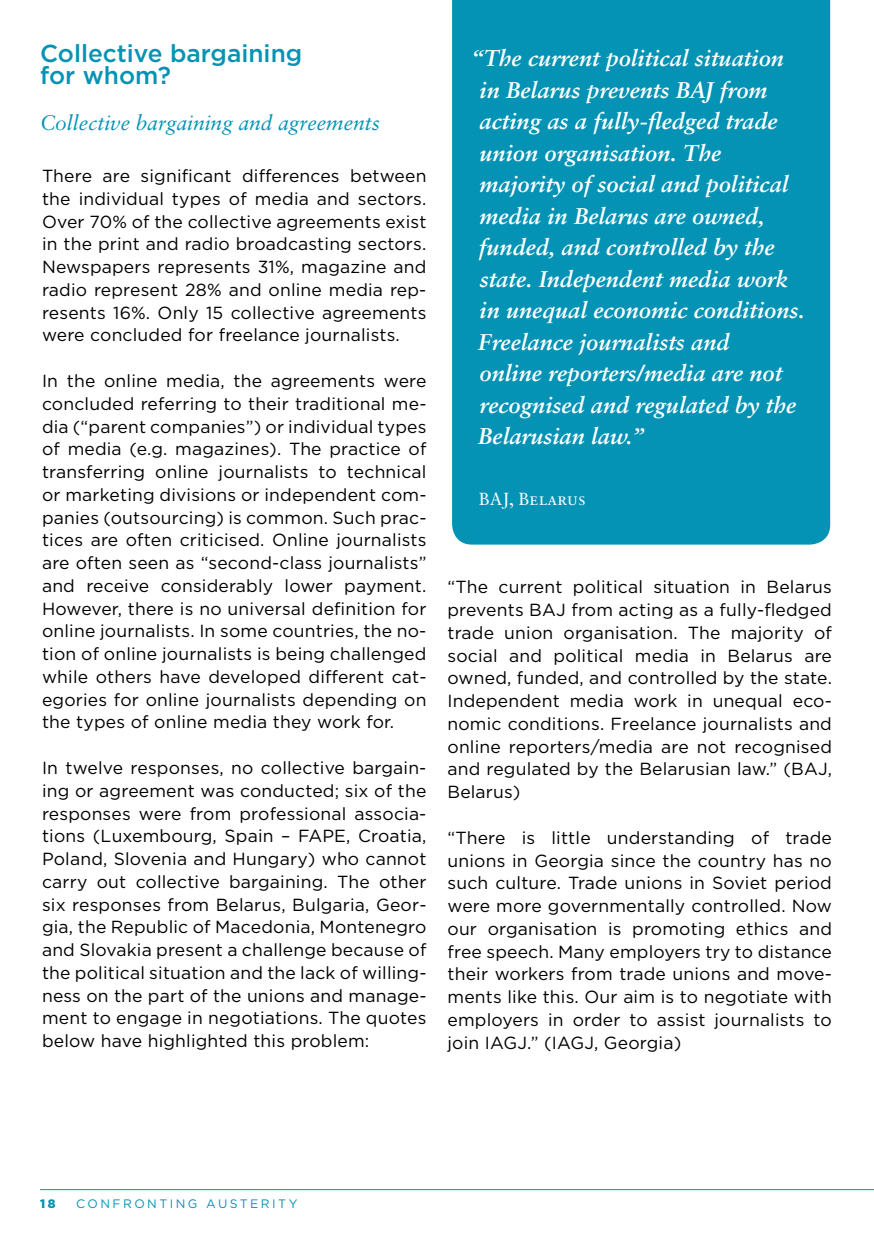
<style>
.page{position:relative;width:874px;height:1241px;background:#fff}
.page>*{position:absolute;margin:0;border:0;box-sizing:border-box;transform-origin:0 0}
.t1{font:500 24.5px/22.8px "Gotham";color:#0493b4}
.t2{font:italic 700 22.75px/31.5px "Sabon";color:#fff}
.t3{font:italic 21px "Sabon";color:#0493b4}
.t4{font:17.5px/22.8px "Gotham";letter-spacing:.01em;color:#000;text-align:justify}
.t5{font:17.5px "Sabon Roman SC";letter-spacing:.015em;color:#fff}
.t6{font:12.25px "Gotham";letter-spacing:.2em;color:#0493b4}
.t7{font:900 12.25px "Gotham";color:#0493b4}
</style>
<div class="page">
<hr style="left:40px;top:1189px;width:833px;height:1px;background:#0493b4">
<div style="left:452px;top:0;width:379px;height:545px;background:#0493b4"></div>
<h1 class="t1" style="left:40px;top:41px;width:263px">Collective bargaining for whom?</h1>
<p class="t3" style="left:40px;top:110px;width:341px">Collective bargaining and agreements</p>
<p class="t4" style="left:42px;top:164px;width:386px">There are significant differences between the individual types of media and sectors.<br>Over 70% of the collective agreements exist in the print and radio broadcasting sectors.<br>Newspapers represents 31%, magazine and radio represent 28% and online media rep&shy;resents 16%. Only 15 collective agreements were concluded for freelance journalists.</p>
<p class="t4" style="left:42px;top:369px;width:386px">In the online media, the agreements were concluded referring to their traditional me&shy;dia (“parent companies”) or individual types of media (e.g. magazines). The practice of transferring online journalists to technical or marketing divisions or independent com&shy;panies (outsourcing) is common. Such prac&shy;tices are often criticised. Online journalists are often seen as “second-class journalists” and receive considerably lower payment.<br>However, there is no universal definition for online journalists. In some countries, the no&shy;tion of online journalists is being challenged while others have developed different cat&shy;egories for online journalists depending on the types of online media they work for.</p>
<p class="t4" style="left:42px;top:756px;width:386px">In twelve responses, no collective bargain&shy;ing or agreement was conducted; six of the responses were from professional associa&shy;tions (Luxembourg, Spain – FAPE, Croatia, Poland, Slovenia and Hungary) who cannot carry out collective bargaining. The other six responses from Belarus, Bulgaria, Geor&shy;gia, the Republic of Macedonia, Montenegro and Slovakia present a challenge because of the political situation and the lack of willing&shy;ness on the part of the unions and manage&shy;ment to engage in negotiations. The quotes below have highlighted this problem:</p>
<p class="t2" style="left:471px;top:42px;width:334px">“The current political situation in Belarus prevents BAJ from acting as a fully-fledged trade union organisation. The majority of social and political media in Belarus are owned, funded, and controlled by the state. Independent media work in unequal economic conditions.<br>Freelance journalists and<br>online reporters/media are not recognised and regulated by the<br>Belarusian law.”</p>
<p class="t5" style="left:478px;top:489px;width:109px">BAJ, Belarus</p>
<p class="t4" style="left:447px;top:575px;width:386px">“The current political situation in Belarus prevents BAJ from acting as a fully-fledged trade union organisation. The majority of social and political media in Belarus are owned, funded, and controlled by the state.<br>Independent media work in unequal eco&shy;nomic conditions. Freelance journalists and online reporters/media are not recognised and regulated by the Belarusian law.” (BAJ, Belarus)</p>
<p class="t4" style="left:447px;top:825px;width:386px">“There is little understanding of trade unions in Georgia since the country has no such culture. Trade unions in Soviet period were more governmentally controlled. Now our organisation is promoting ethics and free speech. Many employers try to distance their workers from trade unions and move&shy;ments like this. Our aim is to negotiate with employers in order to assist journalists to join IAGJ.” (IAGJ, Georgia)</p>
<p class="t7" style="left:40px;top:1194px;width:17px">18</p>
<p class="t6" style="left:76px;top:1195px;width:222px">CONFRONTING AUSTERITY</p>
</div>
